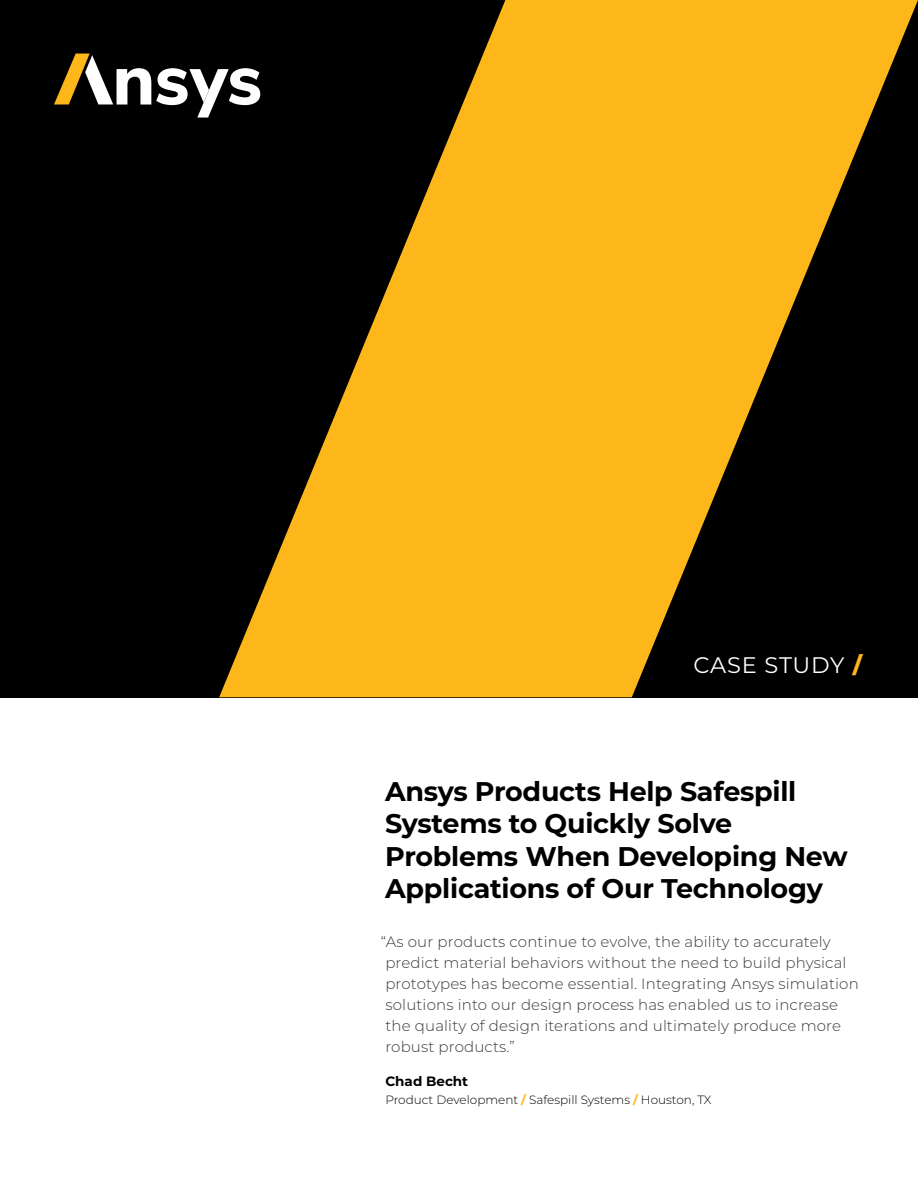
<style>
.page{position:relative;width:918px;height:1188px;background:#fff}
.page>*{position:absolute;margin:0;border:0;box-sizing:border-box;transform-origin:0 0}
.t1{font:700 27px/32.4px "Montserrat";letter-spacing:-.01em;color:#000}
.t2{font:22.5px "Montserrat";letter-spacing:.03em;color:#fff}
.t3{font:300 15px/21px "Montserrat";letter-spacing:.01em;color:#373b37}
.t4{font:700 13.5px "Montserrat";color:#000}
.t5{font:300 12px "Montserrat";color:#000}
.s1{font-weight:800;color:#fdb71a}
.s2{font-weight:700;color:#fdb71a}
</style>
<div class="page">
<div style="left:1px;top:0;width:917px;height:697px;background:#000"></div>
<svg style="left:54px;top:54px;width:165px;height:64px"></svg>
<svg style="left:219px;top:0;width:699px;height:697px;fill:#fdb71a"></svg>
<h2 class="t2" style="left:693px;top:650px;width:170px">CASE STUDY <span class="s1">/</span></h2>
<h1 class="t1" style="left:385px;top:774px;width:464px">Ansys Products Help Safespill<br>Systems to Quickly Solve<br>Problems When Developing New<br>Applications of Our Technology</h1>
<p class="t3" style="left:381px;top:930px;width:479px">“As our products continue to evolve, the ability to accurately predict material behaviors without the need to build physical prototypes has become essential. Integrating Ansys simulation solutions into our design process has enabled us to increase the quality of design iterations and ultimately produce more robust products.”</p>
<p class="t4" style="left:385px;top:1072px;width:84px">Chad Becht</p>
<p class="t5" style="left:386px;top:1092px;width:328px">Product Development <span class="s2">/</span> Safespill Systems <span class="s2">/</span> Houston, TX</p>
</div>
